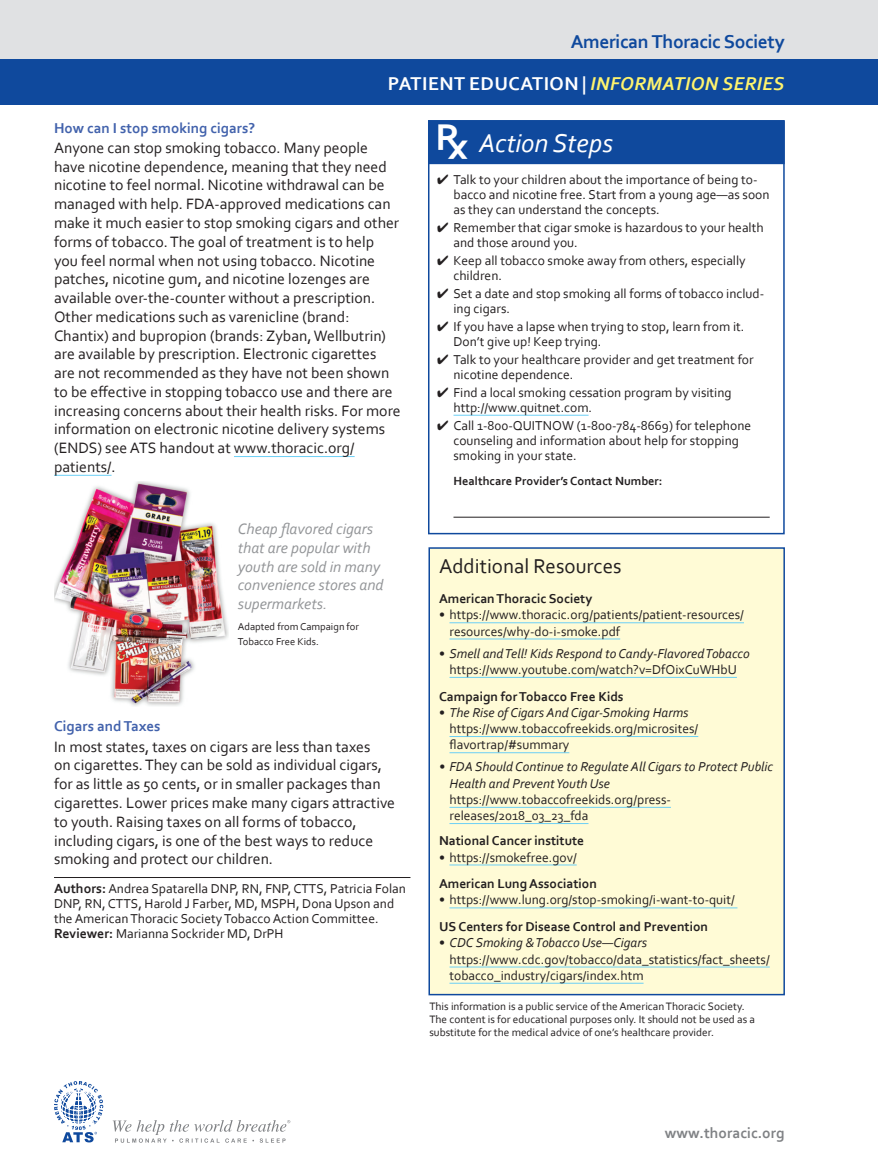
<style>
.page{position:relative;width:878px;height:1175px;background:#fff}
.page>*{position:absolute;margin:0;border:0;box-sizing:border-box;transform-origin:0 0}
.RX_Headline{font:italic 27px "Corbel";color:#fff}
.Resources_Box_Title{font:21px "Corbel";color:#231f20}
.t1{font:700 19.5px "Corbel";letter-spacing:.02em;color:#fff}
.t2{font:700 19.5px "Corbel";letter-spacing:-.02em;color:#0f499d}
.Body{font:15.75px/18.8px "Corbel";color:#231f20}
.Body-2{font:italic 15.75px/18.8px "Corbel";color:#939598}
.t3{font:700 15.45px "Corbel";color:#808285}
.Body_Headline{font:700 15px "Corbel";color:#4262ac}
.Authors{font:13.5px/15px "Corbel";color:#231f20}
.Resources_Listing{font:13.5px/16.2px "Corbel";color:#231f20}
.Resources_Listing-2{font:italic 13.5px/16.2px "Corbel";color:#231f20}
.Resources_Headline{font:700 13.5px "Corbel";color:#231f20}
.Rx_Telephone{font:700 12.3px "Corbel";color:#231f20}
.Endnote{font:11.25px/12.8px "Corbel";color:#231f20}
.Body-3{font:10.5px/15px "Corbel";color:#231f20}
.s1{font-style:italic;color:#fff46d}
.s2{font-weight:700;font-size:13.8px}
.s3{font-family:"Rx";font-style:normal;font-size:34.5px}
.s4{font-style:normal}
.s5{font-style:italic}
</style>
<div class="page">
<div style="left:0;top:0;width:878px;height:60px;background:#e0e1e3"></div>
<div style="left:0;top:59px;width:878px;height:46px;background:#0f499d"></div>
<hr style="left:234px;top:456px;width:120px;height:1px;background:#6bcff6">
<hr style="left:54px;top:475px;width:58px;height:1px;background:#6bcff6">
<hr style="left:54px;top:877px;width:356px;height:1px;background:#231f20">
<div style="left:429px;top:548px;width:355px;height:446px;background:#fffbd6"></div>
<hr style="left:449px;top:622px;width:295px;height:1px;background:#6bcff6">
<hr style="left:449px;top:638px;width:171px;height:1px;background:#6bcff6">
<hr style="left:449px;top:677px;width:288px;height:1px;background:#6bcff6">
<hr style="left:449px;top:736px;width:249px;height:1px;background:#6bcff6">
<hr style="left:449px;top:752px;width:120px;height:1px;background:#6bcff6">
<hr style="left:449px;top:807px;width:222px;height:1px;background:#6bcff6">
<hr style="left:449px;top:823px;width:139px;height:1px;background:#6bcff6">
<hr style="left:449px;top:864px;width:127px;height:1px;background:#6bcff6">
<hr style="left:449px;top:907px;width:288px;height:1px;background:#6bcff6">
<hr style="left:449px;top:966px;width:320px;height:1px;background:#6bcff6">
<hr style="left:449px;top:983px;width:194px;height:1px;background:#6bcff6">
<div style="left:428px;top:547px;width:356px;height:448px;border:2px solid #0f499d"></div>
<svg style="left:113px;top:1120px;width:177px;height:22px"></svg>
<svg style="left:54px;top:1081px;width:49px;height:61px"></svg>
<div style="left:428px;top:121px;width:356px;height:43px;background:#0f499d"></div>
<hr style="left:453px;top:415px;width:135px;height:1px;background:#6bcff6">
<hr style="left:453px;top:517px;width:316px;height:1px;background:#231f20">
<div style="left:428px;top:120px;width:356px;height:414px;border:2px solid #0f499d"></div>
<img style="left:54px;top:482px;width:174px;height:224px">
<p class="t2" style="left:570px;top:29px;width:216px">American Thoracic Society</p>
<p class="t1" style="left:388px;top:71px;width:398px">PATIENT EDUCATION | <span class="s1">INFORMATION SERIES</span></p>
<p class="Body_Headline" style="left:54px;top:118px;width:203px">How can I stop smoking cigars?</p>
<p class="Body" style="left:54px;top:138px;width:348px">Anyone can stop smoking tobacco. Many people have nicotine dependence, meaning that they need nicotine to feel normal. Nicotine withdrawal can be managed with help. FDA-approved medications can make it much easier to stop smoking cigars and other forms of tobacco. The goal of treatment is to help you feel normal when not using tobacco. Nicotine patches, nicotine gum, and nicotine lozenges are available over-the-counter without a prescription.<br>Other medications such as varenicline (brand:<br>Chantix) and bupropion (brands: Zyban, Wellbutrin) are available by prescription. Electronic cigarettes are not recommended as they have not been shown to be effective in stopping tobacco use and there are increasing concerns about their health risks. For more information on electronic nicotine delivery systems (ENDS) see ATS handout at www.thoracic.org/ patients/.</p>
<p class="Body-2" style="left:238px;top:519px;width:147px">Cheap flavored cigars that are popular with youth are sold in many convenience stores and supermarkets.</p>
<p class="Body-3" style="left:238px;top:619px;width:123px">Adapted from Campaign for<br>Tobacco Free Kids.</p>
<p class="Body_Headline" style="left:54px;top:717px;width:108px">Cigars and Taxes</p>
<p class="Body" style="left:54px;top:736px;width:342px">In most states, taxes on cigars are less than taxes<br>on cigarettes. They can be sold as individual cigars, for as little as 50 cents, or in smaller packages than cigarettes. Lower prices make many cigars attractive to youth. Raising taxes on all forms of tobacco, including cigars, is one of the best ways to reduce smoking and protect our children.</p>
<p class="Authors" style="left:54px;top:880px;width:353px"><span class="s2">Authors:</span> Andrea Spatarella DNP, RN, FNP, CTTS, Patricia Folan DNP, RN, CTTS, Harold J Farber, MD, MSPH, Dona Upson and the American Thoracic Society Tobacco Action Committee.<br><span class="s2">Reviewer:</span> Marianna Sockrider MD, DrPH</p>
<p class="RX_Headline" style="left:438px;top:126px;width:176px"><span class="s3">R</span> Action Steps</p>
<p class="Authors" style="left:453px;top:171px;width:317px;text-indent:-16px">✔ Talk to your children about the importance of being to&shy;bacco and nicotine free. Start from a young age—as soon as they can understand the concepts.</p>
<p class="Authors" style="left:453px;top:219px;width:311px;text-indent:-16px">✔ Remember that cigar smoke is hazardous to your health and those around you.</p>
<p class="Authors" style="left:453px;top:252px;width:294px;text-indent:-16px">✔ Keep all tobacco smoke away from others, especially children.</p>
<p class="Authors" style="left:453px;top:285px;width:312px;text-indent:-16px">✔ Set a date and stop smoking all forms of tobacco includ&shy;ing cigars.</p>
<p class="Authors" style="left:453px;top:318px;width:292px;text-indent:-16px">✔ If you have a lapse when trying to stop, learn from it.<br>Don’t give up! Keep trying.</p>
<p class="Authors" style="left:453px;top:351px;width:302px;text-indent:-16px">✔ Talk to your healthcare provider and get treatment for nicotine dependence.</p>
<p class="Authors" style="left:453px;top:384px;width:280px;text-indent:-16px">✔ Find a local smoking cessation program by visiting http://www.quitnet.com.</p>
<p class="Authors" style="left:453px;top:417px;width:299px;text-indent:-16px">✔ Call 1-800-QUITNOW (1-800-784-8669) for telephone counseling and information about help for stopping smoking in your state.</p>
<p class="Rx_Telephone" style="left:453px;top:473px;width:210px">Healthcare Provider’s Contact Number:</p>
<p class="Resources_Box_Title" style="left:439px;top:553px;width:184px">Additional Resources</p>
<p class="Resources_Headline" style="left:439px;top:590px;width:155px">American Thoracic Society</p>
<p class="Resources_Listing" style="left:449px;top:606px;width:296px;text-indent:-10px">• https://www.thoracic.org/patients/patient-resources/ resources/why-do-i-smoke.pdf</p>
<p class="Resources_Listing-2" style="left:439px;top:645px;width:312px"><span class="s4">•</span> Smell and Tell! Kids Respond to Candy-Flavored Tobacco</p>
<p class="Resources_Listing" style="left:449px;top:661px;width:289px">https://www.youtube.com/watch?v=DfOixCuWHbU</p>
<p class="Resources_Headline" style="left:439px;top:688px;width:186px">Campaign for Tobacco Free Kids</p>
<p class="Resources_Listing" style="left:449px;top:704px;width:250px;text-indent:-10px">• <span class="s5">The Rise of Cigars And Cigar-Smoking Harms </span>https://www.tobaccofreekids.org/microsites/ flavortrap/#summary</p>
<p class="Resources_Listing-2" style="left:449px;top:758px;width:325px;text-indent:-10px">• FDA Should Continue to Regulate All Cigars to Protect Public Health and Prevent Youth Use <span class="s4">https://www.tobaccofreekids.org/press&shy;releases/2018_03_23_fda</span></p>
<p class="Resources_Headline" style="left:439px;top:832px;width:147px">National Cancer institute</p>
<p class="Resources_Listing" style="left:439px;top:848px;width:139px">• https://smokefree.gov/</p>
<p class="Resources_Headline" style="left:439px;top:875px;width:159px">American Lung Association</p>
<p class="Resources_Listing" style="left:439px;top:891px;width:297px">• https://www.lung.org/stop-smoking/i-want-to-quit/</p>
<p class="Resources_Headline" style="left:439px;top:918px;width:270px">US Centers for Disease Control and Prevention</p>
<p class="Resources_Listing" style="left:449px;top:934px;width:322px;text-indent:-10px">• <span class="s5">CDC Smoking &amp; Tobacco Use—Cigars </span>https://www.cdc.gov/tobacco/data_statistics/fact_sheets/ tobacco_industry/cigars/index.htm</p>
<p class="Endnote" style="left:429px;top:1000px;width:327px">This information is a public service of the American Thoracic Society.<br>The content is for educational purposes only. It should not be used as a substitute for the medical advice of one’s healthcare provider.</p>
<p class="t3" style="left:665px;top:1123px;width:121px">www.thoracic.org</p>
</div>
